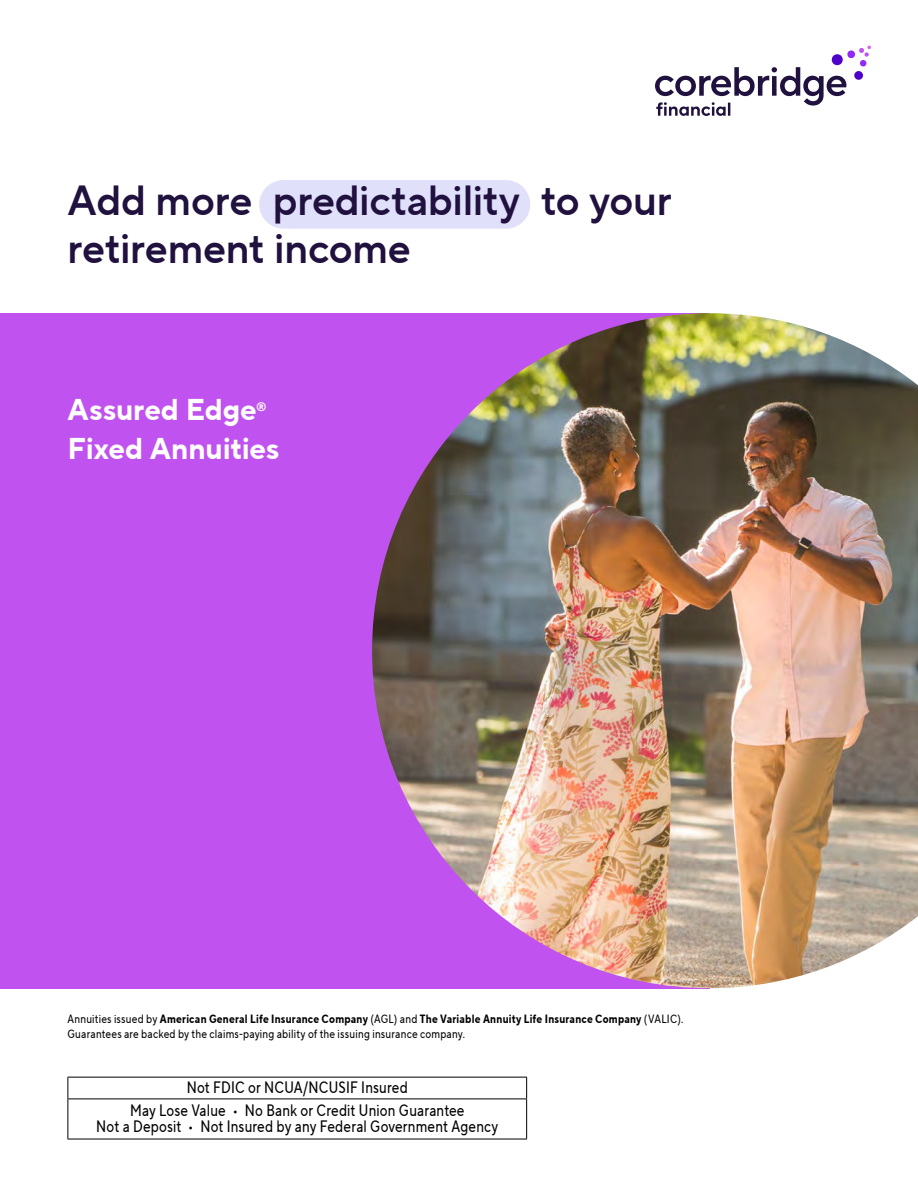
<style>
.page{position:relative;width:918px;height:1188px;background:#fff}
.page>*{position:absolute;margin:0;border:0;box-sizing:border-box;transform-origin:0 0}
.Headline{font:42px/48px "TT Norms Pro Dm Bd";letter-spacing:-.01em;color:#20113e}
.Product_name{font:700 30px "TT Norms Pro";letter-spacing:-.005em;color:#fff}
.t1{font:16.5px "TT Norms Pro Cond";letter-spacing:.01em;color:#000}
.Product_name-2{font:700 12.3px "TT Norms Pro";color:#fff}
.CB-Disclosure_P{font:12px/15px "TT Norms Pro Cond";letter-spacing:.02em;color:#000}
.s1{font-weight:700}
</style>
<div class="page">
<div style="left:0;top:313px;width:710px;height:675px;background:#c053ef"></div>
<hr style="left:68px;top:1077px;width:459px;height:1px;background:#000">
<svg style="left:68px;top:1078px;width:1px;height:21px"></svg>
<svg style="left:526px;top:1078px;width:1px;height:21px"></svg>
<hr style="left:68px;top:1099px;width:459px;height:1px;background:#000">
<hr style="left:68px;top:1099px;width:1px;height:40px;background:#000">
<hr style="left:526px;top:1099px;width:1px;height:40px;background:#000">
<hr style="left:68px;top:1139px;width:459px;height:1px;background:#000">
<svg style="left:655px;top:45px;width:216px;height:71px"></svg>
<div style="left:854px;top:71px;width:9px;height:9px;background:#4f00ca;border-radius:50%"></div>
<div style="left:259px;top:180px;width:271px;height:49px;background:#e0e0fb;border-radius:24px"></div>
<img style="left:372px;top:313px;width:546px;height:675px">
<p class="Headline" style="left:67px;top:177px;width:606px">Add more predictability to your retirement income</p>
<p class="Product_name" style="left:68px;top:387px;width:191px">Assured Edge</p>
<p class="Product_name-2" style="left:256px;top:397px;width:12px">®</p>
<p class="Product_name" style="left:67px;top:426px;width:214px">Fixed Annuities</p>
<p class="CB-Disclosure_P" style="left:68px;top:1011px;width:617px">Annuities issued by <span class="s1">American General Life Insurance Company</span> (AGL) and <span class="s1">The Variable Annuity Life Insurance Company</span> (VALIC).<br>Guarantees are backed by the claims-paying ability of the issuing insurance company.</p>
<p class="t1" style="left:187px;top:1076px;width:223px">Not FDIC or NCUA/NCUSIF Insured</p>
<p class="t1" style="left:130px;top:1098px;width:336px">May Lose Value • No Bank or Credit Union Guarantee</p>
<p class="t1" style="left:96px;top:1115px;width:403px">Not a Deposit • Not Insured by any Federal Government Agency</p>
</div>
